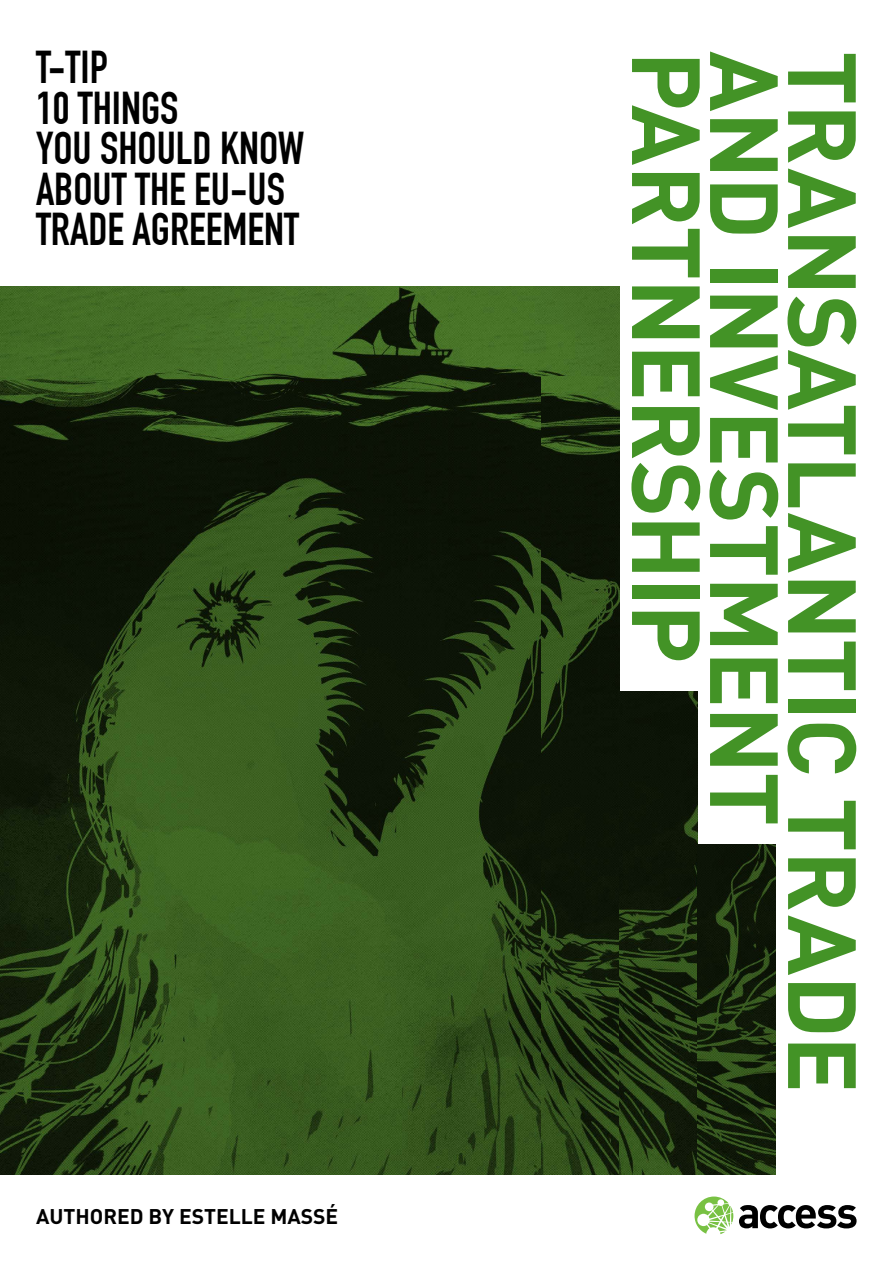
<style>
.page{position:relative;width:893px;height:1263px;background:#fff}
.page>*{position:absolute;margin:0;border:0;box-sizing:border-box;transform-origin:0 0}
.t1{font:700 95.1px "DIN";letter-spacing:-.02em;color:#439326}
.t2{font:700 45px/40.5px "DIN Condensed";color:#000}
.t3{font:700 21px "DIN";color:#000}
</style>
<div class="page">
<img style="left:0;top:286px;width:620px;height:889px">
<img style="left:541px;top:376px;width:79px;height:799px">
<img style="left:619px;top:691px;width:79px;height:484px">
<img style="left:698px;top:844px;width:78px;height:331px">
<svg style="left:695px;top:1196px;width:38px;height:38px"></svg>
<svg style="left:739px;top:1205px;width:117px;height:23px"></svg>
<p class="t2" style="left:36px;top:47px;width:270px">T-TIP<br>10 THINGS<br>YOU SHOULD KNOW<br>ABOUT THE EU-US<br>TRADE AGREEMENT</p>
<h1 class="t1" style="left:728px;top:51px;width:614px;rotate:90deg">PARTNERSHIP</h1>
<h1 class="t1" style="left:807px;top:51px;width:777px;rotate:90deg">AND INVESTMENT</h1>
<h1 class="t1" style="left:885px;top:51px;width:1044px;rotate:90deg">TRANSATLANTIC TRADE</h1>
<p class="t3" style="left:36px;top:1203px;width:304px">AUTHORED BY ESTELLE MASSÉ</p>
</div>
